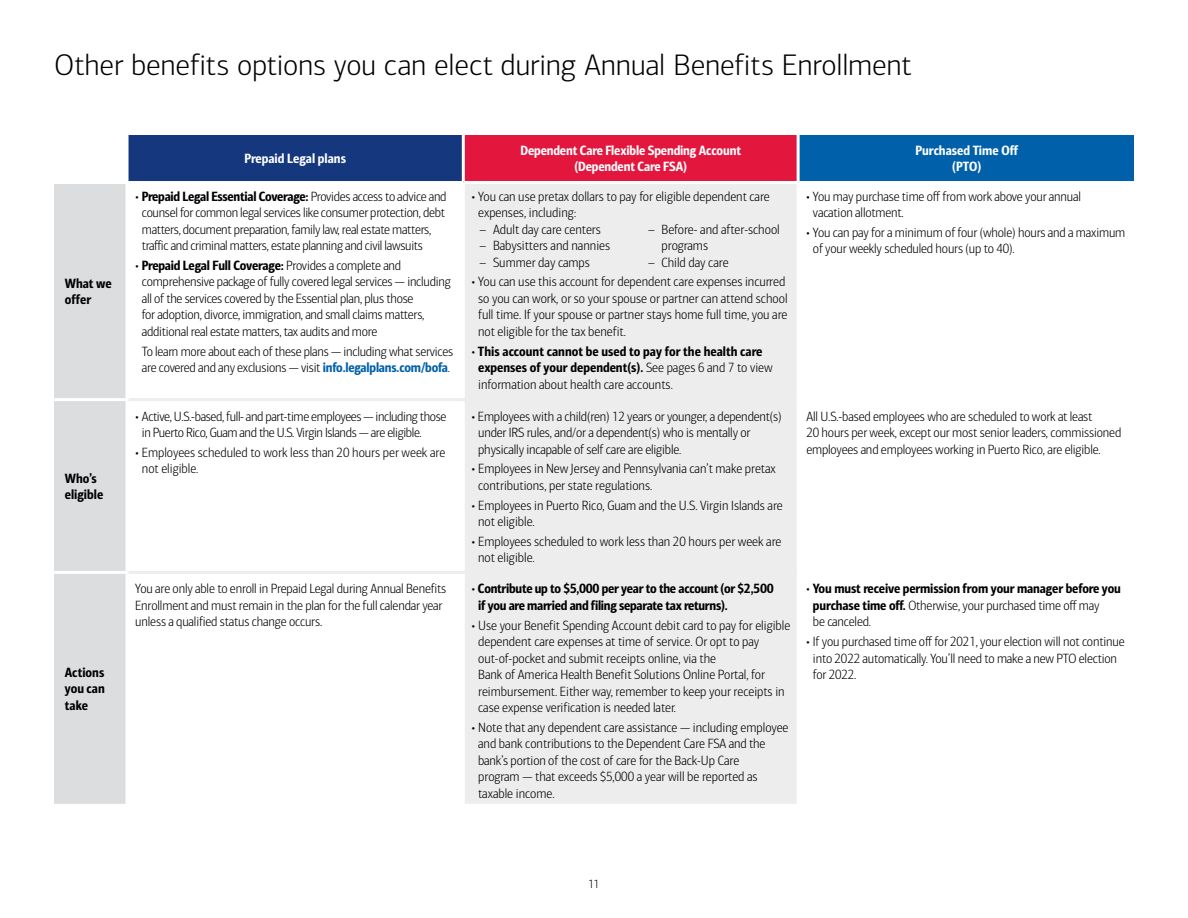
<style>
.page{position:relative;width:1188px;height:918px;background:#fff}
.page>*{position:absolute;margin:0;border:0;box-sizing:border-box;transform-origin:0 0}
.Subhead_1_18_24{font:300 30px "Connections";color:#000}
.ChartText_8_9{font:300 13.5px/16.5px "Connections Cond";letter-spacing:-.01em;color:#000}
.Subhead_1_18_24-2{font:13.5px/16.5px "Connections Cond Bld";letter-spacing:-.01em;color:#000}
.Page_headers_25_32_b{font:13.5px/16.5px "Connections Cond Bld";letter-spacing:-.01em;color:#fff;text-align:center}
.t1{font:300 12px "Connections";color:#000}
.s1{font-family:"Connections Cond Bld";font-weight:400}
.s2{font-family:"Connections Cond Bld";font-weight:400;color:#0061aa}
.s3{font-family:"Connections"}
.s4{font-family:"Connections Cond";font-weight:300}
</style>
<div class="page">
<div style="left:127px;top:135px;width:336px;height:48px;background:#14377d"></div>
<div style="left:463px;top:135px;width:335px;height:48px;background:#e3173e"></div>
<div style="left:798px;top:135px;width:336px;height:48px;background:#0061aa"></div>
<div style="left:54px;top:183px;width:73px;height:217px;background:#dcddde"></div>
<div style="left:465px;top:184px;width:332px;height:620px;background:#ededee"></div>
<div style="left:54px;top:401px;width:72px;height:403px;background:#dcddde"></div>
<hr style="left:54px;top:181px;width:73px;height:3px;background:#fff">
<hr style="left:127px;top:181px;width:336px;height:3px;background:#fff">
<hr style="left:463px;top:181px;width:335px;height:3px;background:#fff">
<hr style="left:798px;top:181px;width:336px;height:3px;background:#fff">
<hr style="left:54px;top:398px;width:75px;height:3px;background:#fff">
<hr style="left:54px;top:571px;width:75px;height:3px;background:#fff">
<hr style="left:126px;top:135px;width:3px;height:46px;background:#fff">
<hr style="left:126px;top:184px;width:3px;height:214px;background:#fff">
<hr style="left:462px;top:135px;width:3px;height:46px;background:#fff">
<hr style="left:797px;top:135px;width:3px;height:46px;background:#fff">
<hr style="left:129px;top:398px;width:334px;height:3px;background:#ededee">
<hr style="left:463px;top:398px;width:334px;height:3px;background:#ededee">
<hr style="left:129px;top:571px;width:334px;height:3px;background:#ededee">
<hr style="left:463px;top:571px;width:334px;height:3px;background:#ededee">
<p class="Subhead_1_18_24" style="left:54px;top:48px;width:859px">Other benefits options you can elect during Annual Benefits Enrollment</p>
<p class="Subhead_1_18_24-2" style="left:65px;top:275px;width:48px">What we offer</p>
<p class="Subhead_1_18_24-2" style="left:65px;top:470px;width:40px">Who’s eligible</p>
<p class="Subhead_1_18_24-2" style="left:65px;top:664px;width:42px;text-align:justify">Actions you can take</p>
<p class="Page_headers_25_32_b" style="left:244px;top:150px;width:103px">Prepaid Legal plans</p>
<p class="Page_headers_25_32_b" style="left:520px;top:142px;width:222px">Dependent Care Flexible Spending Account (Dependent Care FSA)</p>
<p class="Page_headers_25_32_b" style="left:915px;top:142px;width:104px">Purchased Time Off (PTO)</p>
<p class="ChartText_8_9" style="left:142px;top:188px;width:306px;text-indent:-7px">• <span class="s1">Prepaid Legal Essential Coverage:</span> Provides access to advice and counsel for common legal services like consumer protection, debt matters, document preparation, family law, real estate matters, traffic and criminal matters, estate planning and civil lawsuits</p>
<p class="ChartText_8_9" style="left:142px;top:257px;width:310px;text-indent:-7px">• <span class="s1">Prepaid Legal Full Coverage:</span> Provides a complete and comprehensive package of fully covered legal services — including all of the services covered by the Essential plan, plus those<br>for adoption, divorce, immigration, and small claims matters, additional real estate matters, tax audits and more</p>
<p class="ChartText_8_9" style="left:142px;top:343px;width:313px">To learn more about each of these plans — including what services are covered and any exclusions — visit <span class="s2">info.legalplans.com/bofa</span>.</p>
<p class="ChartText_8_9" style="left:142px;top:408px;width:306px;text-indent:-7px">• Active, U.S.-based, full- and part-time employees — including those in Puerto Rico, Guam and the U.S. Virgin Islands — are eligible.</p>
<p class="ChartText_8_9" style="left:142px;top:444px;width:305px;text-indent:-7px">• Employees scheduled to work less than 20 hours per week are not eligible.</p>
<p class="ChartText_8_9" style="left:478px;top:188px;width:293px;text-indent:-7px">• You can use pretax dollars to pay for eligible dependent care expenses, including:</p>
<p class="ChartText_8_9" style="left:480px;top:221px;width:123px"><span class="s3">–</span> Adult day care centers</p>
<p class="ChartText_8_9" style="left:480px;top:238px;width:132px"><span class="s3">–</span> Babysitters and nannies</p>
<p class="ChartText_8_9" style="left:480px;top:254px;width:112px"><span class="s3">–</span> Summer day camps</p>
<p class="ChartText_8_9" style="left:478px;top:274px;width:311px;text-indent:-7px">• You can use this account for dependent care expenses incurred so you can work, or so your spouse or partner can attend school full time. If your spouse or partner stays home full time, you are not eligible for the tax benefit.</p>
<p class="Subhead_1_18_24-2" style="left:478px;top:343px;width:296px;text-indent:-7px"><span class="s4">•</span> This account cannot be used to pay for the health care expenses of your dependent(s). <span class="s4">See pages 6 and 7 to view information about health care accounts.</span></p>
<p class="ChartText_8_9" style="left:662px;top:221px;width:120px;text-indent:-14px"><span class="s3">–</span> Before- and after-school programs</p>
<p class="ChartText_8_9" style="left:648px;top:254px;width:82px"><span class="s3">–</span> Child day care</p>
<p class="ChartText_8_9" style="left:478px;top:408px;width:305px;text-indent:-7px">• Employees with a child(ren) 12 years or younger, a dependent(s) under IRS rules, and/or a dependent(s) who is mentally or physically incapable of self care are eligible.</p>
<p class="ChartText_8_9" style="left:478px;top:461px;width:299px;text-indent:-7px">• Employees in New Jersey and Pennsylvania can’t make pretax contributions, per state regulations.</p>
<p class="ChartText_8_9" style="left:478px;top:497px;width:306px;text-indent:-7px">• Employees in Puerto Rico, Guam and the U.S. Virgin Islands are not eligible.</p>
<p class="ChartText_8_9" style="left:478px;top:533px;width:305px;text-indent:-7px">• Employees scheduled to work less than 20 hours per week are not eligible.</p>
<p class="ChartText_8_9" style="left:135px;top:581px;width:313px">You are only able to enroll in Prepaid Legal during Annual Benefits<br>Enrollment and must remain in the plan for the full calendar year unless a qualified status change occurs.</p>
<p class="Subhead_1_18_24-2" style="left:478px;top:581px;width:297px;text-indent:-7px"><span class="s4">•</span> Contribute up to $5,000 per year to the account (or $2,500 if you are married and filing separate tax returns).</p>
<p class="ChartText_8_9" style="left:478px;top:617px;width:314px;text-indent:-7px">• Use your Benefit Spending Account debit card to pay for eligible dependent care expenses at time of service. Or opt to pay out-of-pocket and submit receipts online, via the<br>Bank of America Health Benefit Solutions Online Portal, for reimbursement. Either way, remember to keep your receipts in case expense verification is needed later.</p>
<p class="ChartText_8_9" style="left:478px;top:719px;width:312px;text-indent:-7px">• Note that any dependent care assistance — including employee and bank contributions to the Dependent Care FSA and the bank’s portion of the cost of care for the Back-Up Care<br>program — that exceeds $5,000 a year will be reported as taxable income.</p>
<p class="ChartText_8_9" style="left:813px;top:188px;width:270px;text-indent:-7px">• You may purchase time off from work above your annual vacation allotment.</p>
<p class="ChartText_8_9" style="left:813px;top:224px;width:314px;text-indent:-7px">• You can pay for a minimum of four (whole) hours and a maximum of your weekly scheduled hours (up to 40).</p>
<p class="ChartText_8_9" style="left:806px;top:408px;width:316px">All U.S.-based employees who are scheduled to work at least<br>20 hours per week, except our most senior leaders, commissioned employees and employees working in Puerto Rico, are eligible.</p>
<p class="Subhead_1_18_24-2" style="left:813px;top:581px;width:310px;text-indent:-7px"><span class="s4">•</span> You must receive permission from your manager before you purchase time off. <span class="s4">Otherwise, your purchased time off may<br>be canceled.</span></p>
<p class="ChartText_8_9" style="left:813px;top:634px;width:313px;text-indent:-7px">• If you purchased time off for 2021, your election will not continue into 2022 automatically. You’ll need to make a new PTO election for 2022.</p>
<p class="t1" style="left:588px;top:877px;width:13px">11</p>
</div>
